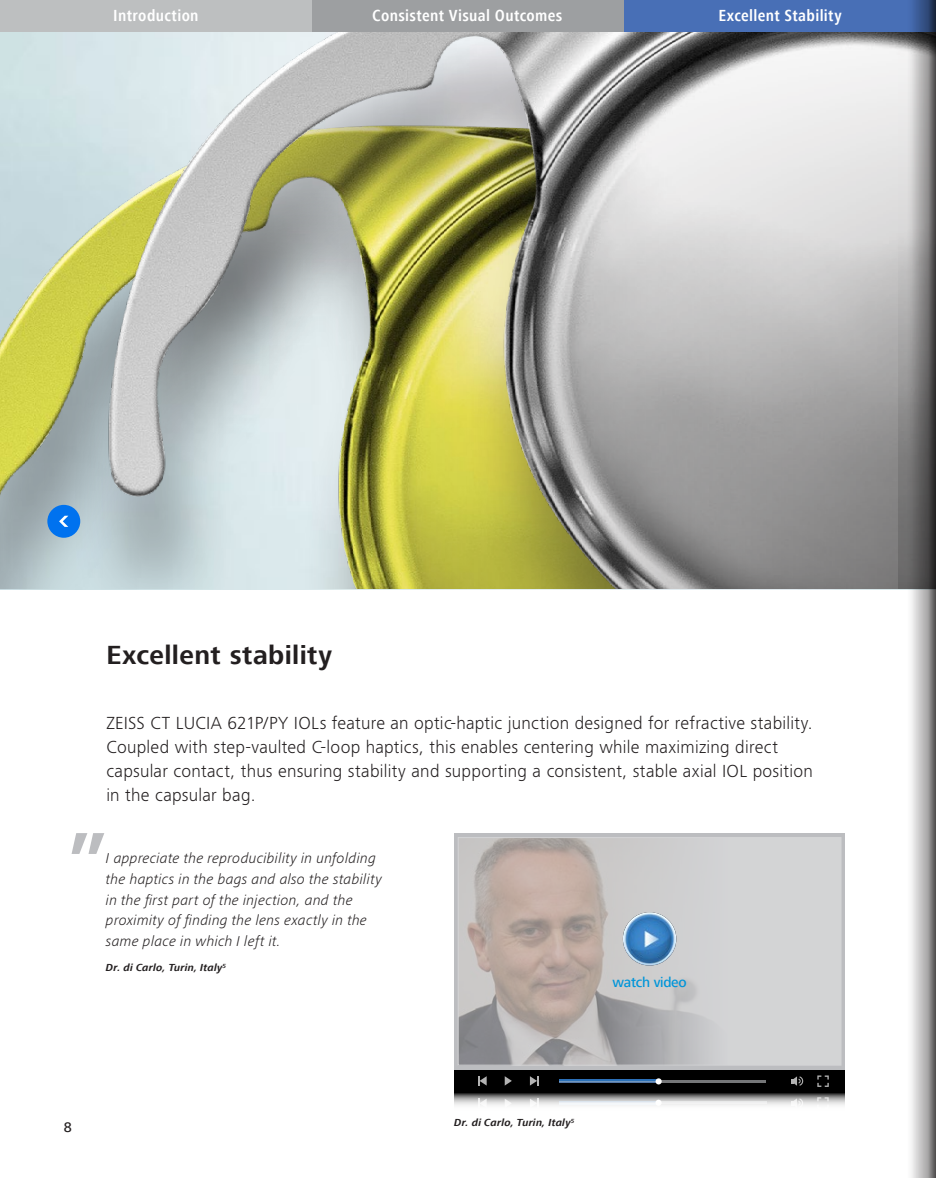
<style>
.page{position:relative;width:936px;height:1178px;background:#fff}
.page>*{position:absolute;margin:0;border:0;box-sizing:border-box;transform-origin:0 0}
.t1{font:700 27px "ZEISS Frutiger Next W1 G";letter-spacing:.015em;color:#231f20}
.t2{font:300 18px/24px "ZEISS Frutiger Next W1 G";letter-spacing:.015em;color:#231f20}
.t3{font:700 condensed 16.5px "ZEISS Frutiger Next W1 G";letter-spacing:.02em;color:#fff}
.t4{font:italic 300 14.7px/20.7px "ZEISS Frutiger Next W1 G";letter-spacing:.02em;color:#231f20}
.t5{font:500 14.4px "ZEISS Frutiger Next W1 G";letter-spacing:-.02em;color:#0095d9}
.t6{font:500 14.25px "ZEISS Frutiger Next W1 G";color:#231f20}
.t7{font:italic 700 10.5px "ZEISS Frutiger Next W1 G";letter-spacing:.015em;color:#231f20}
</style>
<div class="page">
<img style="left:0;top:101px;width:61px;height:488px">
<img style="left:61px;top:32px;width:111px;height:557px">
<svg style="left:172px;top:32px;width:725px;height:557px;background:#b3b4a0"></svg>
<svg style="left:72px;top:833px;width:32px;height:21px"></svg>
<div style="left:624px;top:0;width:311px;height:32px;background:#486fb6"></div>
<svg style="left:0;top:0;width:624px;height:32px;background:#adafb0"></svg>
<div style="left:47px;top:505px;width:33px;height:33px;background:#0072ef;border-radius:50%"></div>
<svg style="left:59px;top:516px;width:9px;height:11px"></svg>
<div style="left:454px;top:833px;width:391px;height:237px;background:#bcbdc0"></div>
<div style="left:454px;top:1070px;width:391px;height:22px;background:#000"></div>
<hr style="left:559px;top:1080px;width:207px;height:3px;background:#757678">
<svg style="left:559px;top:1080px;width:96px;height:3px"></svg>
<svg style="left:655px;top:1078px;width:6px;height:6px"></svg>
<svg style="left:504px;top:1076px;width:8px;height:9px"></svg>
<svg style="left:530px;top:1076px;width:8px;height:9px"></svg>
<svg style="left:478px;top:1076px;width:8px;height:9px"></svg>
<svg style="left:791px;top:1076px;width:12px;height:10px"></svg>
<svg style="left:817px;top:1075px;width:11px;height:12px"></svg>
<div style="left:458px;top:837px;width:383px;height:228px;background:#d3d4d5"></div>
<img style="left:459px;top:839px;width:249px;height:224px">
<div style="left:457px;top:837px;width:384px;height:228px;border:1px solid #fff"></div>
<img style="left:623px;top:912px;width:53px;height:53px;border-radius:27px">
<svg style="left:454px;top:1092px;width:391px;height:13px;background:#878788"></svg>
<hr style="left:559px;top:1101px;width:208px;height:3px;background:#757678">
<svg style="left:559px;top:1101px;width:96px;height:3px"></svg>
<svg style="left:655px;top:1100px;width:6px;height:5px"></svg>
<svg style="left:504px;top:1098px;width:8px;height:7px"></svg>
<svg style="left:530px;top:1098px;width:8px;height:7px"></svg>
<svg style="left:478px;top:1098px;width:8px;height:7px"></svg>
<svg style="left:791px;top:1098px;width:12px;height:7px"></svg>
<svg style="left:817px;top:1097px;width:11px;height:8px"></svg>
<hr style="left:935px;top:0;width:1px;height:1178px;background:#231f20">
<svg style="left:897px;top:0;width:28px;height:1178px"></svg>
<svg style="left:925px;top:0;width:10px;height:1178px;background:#767576"></svg>
<p class="t3" style="left:113px;top:6px;width:87px">Introduction</p>
<p class="t3" style="left:372px;top:6px;width:191px">Consistent Visual Outcomes</p>
<p class="t3" style="left:718px;top:6px;width:125px">Excellent Stability</p>
<h1 class="t1" style="left:106px;top:639px;width:227px">Excellent stability</h1>
<p class="t2" style="left:106px;top:710px;width:708px">ZEISS CT LUCIA 621P/PY IOLs feature an optic-haptic junction designed for refractive stability.<br>Coupled with step-vaulted C-loop haptics, this enables centering while maximizing direct capsular contact, thus ensuring stability and supporting a consistent, stable axial IOL position in the capsular bag.</p>
<p class="t4" style="left:106px;top:848px;width:277px">I appreciate the reproducibility in unfolding the haptics in the bags and also the stability in the first part of the injection, and the proximity of finding the lens exactly in the same place in which I left it.</p>
<p class="t7" style="left:106px;top:961px;width:122px">Dr. di Carlo, Turin, Italy<sup>5</sup></p>
<p class="t5" style="left:612px;top:974px;width:75px">watch video</p>
<p class="t6" style="left:64px;top:1119px;width:10px">8</p>
<p class="t7" style="left:454px;top:1116px;width:122px">Dr. di Carlo, Turin, Italy<sup>5</sup></p>
</div>
